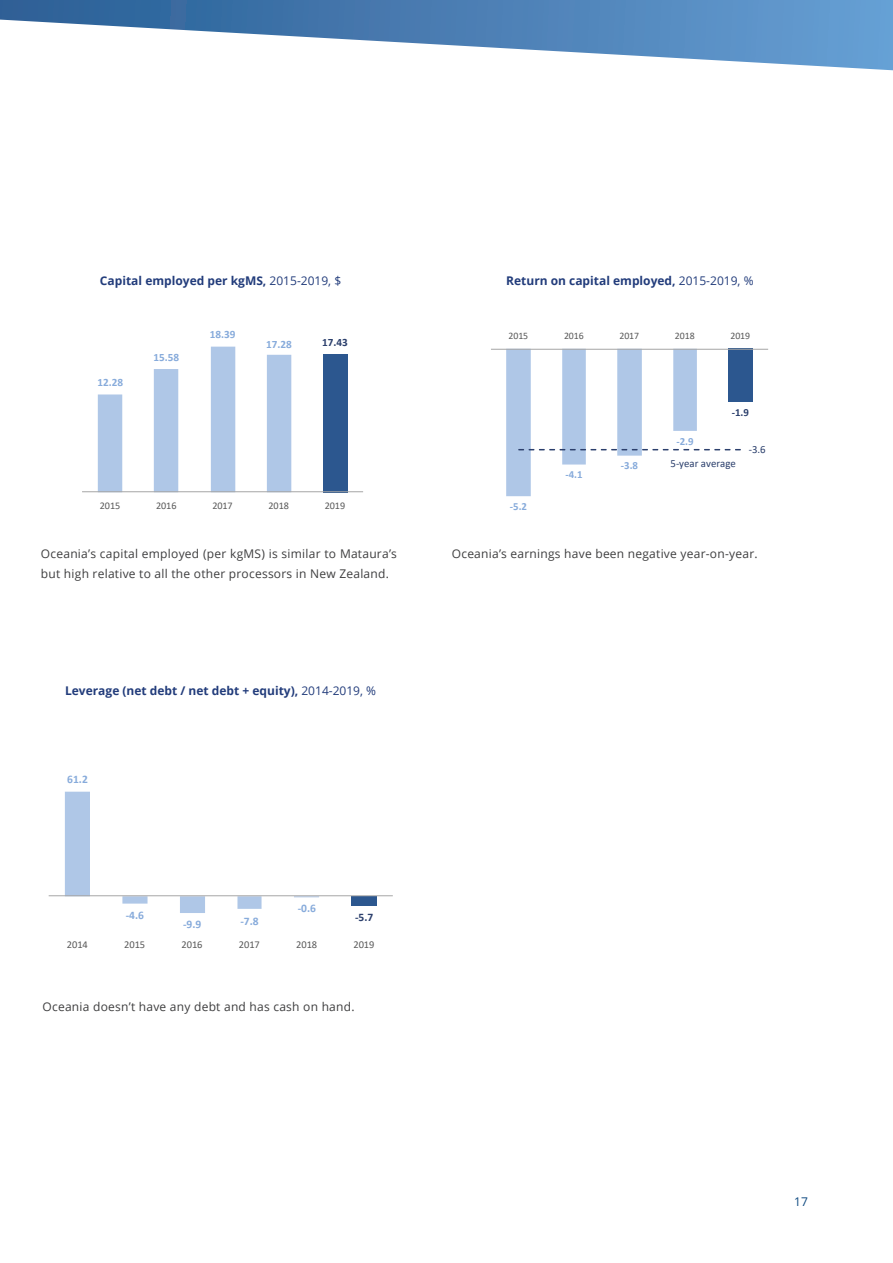
<style>
.page{position:relative;width:893px;height:1263px;background:#fff}
.page>*{position:absolute;margin:0;border:0;box-sizing:border-box;transform-origin:0 0}
.t1{font:12px/19.5px "Open Sans";letter-spacing:.02em;color:#3e3e3f}
.t2{font:700 12px "Open Sans";color:#223c7b}
.t3{font:12px "Open Sans";color:#0d4880}
.t4{font:700 11.55px "Calibri";color:#87abdb}
.t5{font:700 11.55px "Calibri";color:#2b3f6c}
.t6{font:700 11.25px "Calibri";color:#87abdb}
.t7{font:700 11.25px "Calibri";color:#2b3f6c}
.t8{font:10.95px "Calibri";color:#2b3f6c}
.t9{font:700 10.95px "Calibri";color:#87abdb}
.t10{font:700 10.95px "Calibri";color:#2b3f6c}
.t11{font:10.5px "Calibri";letter-spacing:-.005em;color:#595959}
.t12{font:10.2px "Calibri";letter-spacing:-.005em;color:#595959}
.t13{font:9.9px "Calibri";letter-spacing:-.005em;color:#595959}
.s1{font-weight:400}
</style>
<div class="page">
<svg style="left:0;top:0;width:893px;height:71px"></svg>
<div style="left:323px;top:354px;width:24px;height:138px;background:#2c578f"></div>
<svg style="left:98px;top:347px;width:193px;height:144px"></svg>
<hr style="left:82px;top:491px;width:281px;height:1px;background:#a6a6a6">
<div style="left:351px;top:896px;width:26px;height:10px;background:#2c578f"></div>
<svg style="left:65px;top:792px;width:254px;height:121px"></svg>
<hr style="left:49px;top:895px;width:344px;height:1px;background:#a6a6a6">
<div style="left:728px;top:349px;width:25px;height:53px;background:#2c578f"></div>
<hr style="left:491px;top:349px;width:277px;height:1px;background:#a6a6a6">
<svg style="left:506px;top:349px;width:235px;height:147px"></svg>
<div style="left:656px;top:453px;width:94px;height:16px;background:#fff"></div>
<p class="t2" style="left:100px;top:272px;width:243px">Capital employed per kgMS, <span class="s1">2015-2019, $</span></p>
<p class="t6" style="left:97px;top:375px;width:27px">12.28</p>
<p class="t6" style="left:154px;top:349px;width:27px">15.58</p>
<p class="t6" style="left:210px;top:327px;width:27px">18.39</p>
<p class="t6" style="left:266px;top:336px;width:27px">17.28</p>
<p class="t7" style="left:322px;top:334px;width:27px">17.43</p>
<p class="t12" style="left:100px;top:498px;width:22px">2015</p>
<p class="t12" style="left:156px;top:498px;width:22px">2016</p>
<p class="t12" style="left:212px;top:498px;width:22px">2017</p>
<p class="t12" style="left:269px;top:498px;width:22px">2018</p>
<p class="t12" style="left:325px;top:498px;width:22px">2019</p>
<p class="t1" style="left:41px;top:544px;width:358px">Oceania’s capital employed (per kgMS) is similar to Mataura’s but high relative to all the other processors in New Zealand.</p>
<p class="t2" style="left:65px;top:682px;width:313px">Leverage (net debt / net debt + equity), <span class="s1">2014-2019, %</span></p>
<p class="t4" style="left:67px;top:771px;width:22px">61.2</p>
<p class="t4" style="left:126px;top:907px;width:20px">-4.6</p>
<p class="t4" style="left:183px;top:916px;width:20px">-9.9</p>
<p class="t4" style="left:240px;top:912px;width:20px">-7.8</p>
<p class="t4" style="left:298px;top:900px;width:20px">-0.6</p>
<p class="t5" style="left:355px;top:909px;width:20px">-5.7</p>
<p class="t11" style="left:67px;top:937px;width:22px">2014</p>
<p class="t11" style="left:124px;top:937px;width:22px">2015</p>
<p class="t11" style="left:182px;top:937px;width:22px">2016</p>
<p class="t11" style="left:239px;top:937px;width:22px">2017</p>
<p class="t11" style="left:296px;top:937px;width:22px">2018</p>
<p class="t11" style="left:353px;top:937px;width:22px">2019</p>
<p class="t1" style="left:43px;top:997px;width:314px">Oceania doesn’t have any debt and has cash on hand.</p>
<p class="t2" style="left:506px;top:272px;width:249px">Return on capital employed, <span class="s1">2015-2019, %</span></p>
<p class="t13" style="left:508px;top:329px;width:21px">2015</p>
<p class="t13" style="left:564px;top:329px;width:21px">2016</p>
<p class="t13" style="left:619px;top:329px;width:21px">2017</p>
<p class="t13" style="left:675px;top:329px;width:21px">2018</p>
<p class="t13" style="left:730px;top:329px;width:21px">2019</p>
<p class="t9" style="left:510px;top:499px;width:19px">-5.2</p>
<p class="t9" style="left:565px;top:467px;width:19px">-4.1</p>
<p class="t9" style="left:621px;top:458px;width:19px">-3.8</p>
<p class="t9" style="left:676px;top:433px;width:19px">-2.9</p>
<p class="t10" style="left:732px;top:405px;width:19px">-1.9</p>
<p class="t8" style="left:749px;top:441px;width:19px">-3.6</p>
<p class="t8" style="left:670px;top:455px;width:67px">5-year average</p>
<p class="t1" style="left:452px;top:544px;width:307px">Oceania’s earnings have been negative year-on-year.</p>
<p class="t3" style="left:794px;top:1193px;width:15px">17</p>
</div>
